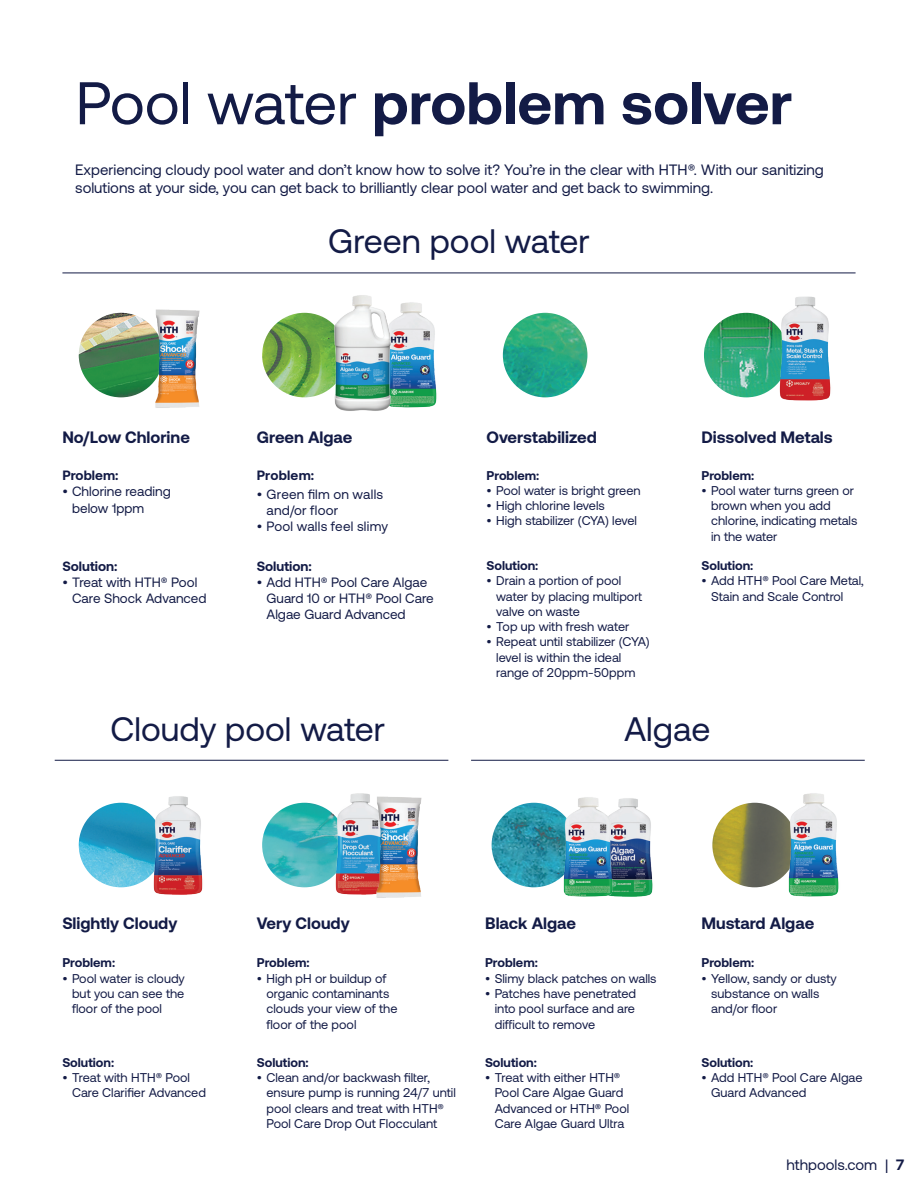
<style>
.page{position:relative;width:918px;height:1188px;background:#fff}
.page>*{position:absolute;margin:0;border:0;box-sizing:border-box;transform-origin:0 0}
.t1{font:700 60px "Aeonik";color:#131b46}
.t2{font:33.9px "Aeonik";color:#131b46}
.t3{font:700 16.5px "Aeonik";color:#131b46}
.t4{font:15px/18px "Aeonik";color:#131b46}
.t5{font:13.5px/16.2px "Aeonik";color:#131b46}
.t6{font:700 13.5px "Aeonik";color:#131b46}
.t7{font:13.5px "Aeonik";letter-spacing:.02em;color:#131b46}
.t8{font:12.75px/15.3px "Aeonik";color:#131b46}
.t9{font:700 12.75px "Aeonik";color:#131b46}
.s1{font-weight:400}
.s2{font-weight:700}
</style>
<div class="page">
<img style="left:262px;top:313px;width:85px;height:84px;border-radius:42px">
<img style="left:503px;top:313px;width:84px;height:84px;border-radius:42px">
<img style="left:704px;top:313px;width:85px;height:84px;border-radius:42px">
<img style="left:79px;top:313px;width:84px;height:84px;border-radius:42px">
<img style="left:153px;top:309px;width:47px;height:99px">
<img style="left:79px;top:803px;width:84px;height:84px;border-radius:42px">
<img style="left:262px;top:803px;width:85px;height:84px;border-radius:42px">
<img style="left:492px;top:803px;width:84px;height:84px;border-radius:42px">
<img style="left:712px;top:803px;width:85px;height:84px;border-radius:42px">
<img style="left:786px;top:793px;width:53px;height:104px">
<img style="left:614px;top:798px;width:39px;height:99px">
<img style="left:562px;top:797px;width:52px;height:100px">
<img style="left:152px;top:796px;width:51px;height:99px">
<img style="left:333px;top:793px;width:40px;height:102px">
<img style="left:373px;top:796px;width:49px;height:102px">
<hr style="left:62px;top:273px;width:794px;height:1px;background:#131b46">
<hr style="left:55px;top:760px;width:393px;height:1px;background:#131b46">
<hr style="left:471px;top:760px;width:394px;height:1px;background:#131b46">
<img style="left:777px;top:296px;width:54px;height:105px">
<img style="left:417px;top:303px;width:20px;height:105px">
<img style="left:307px;top:295px;width:110px;height:116px">
<h1 class="t1" style="left:76px;top:69px;width:718px"><span class="s1">Pool water</span> problem solver</h1>
<p class="t4" style="left:75px;top:161px;width:750px">Experiencing cloudy pool water and don’t know how to solve it? You’re in the clear with HTH®. With our sanitizing solutions at your side, you can get back to brilliantly clear pool water and get back to swimming.</p>
<h2 class="t2" style="left:328px;top:222px;width:263px">Green pool water</h2>
<p class="t3" style="left:62px;top:428px;width:129px">No/Low Chlorine</p>
<p class="t6" style="left:62px;top:468px;width:58px">Problem:</p>
<p class="t5" style="left:72px;top:484px;width:100px;text-indent:-10px">• Chlorine reading below 1ppm</p>
<p class="t6" style="left:62px;top:558px;width:57px">Solution:</p>
<p class="t5" style="left:72px;top:574px;width:136px;text-indent:-10px">• Treat with HTH® Pool<br>Care Shock Advanced</p>
<p class="t3" style="left:257px;top:428px;width:97px">Green Algae</p>
<p class="t3" style="left:487px;top:428px;width:112px">Overstabilized</p>
<p class="t3" style="left:701px;top:428px;width:133px">Dissolved Metals</p>
<p class="t6" style="left:257px;top:468px;width:59px">Problem:</p>
<p class="t5" style="left:266px;top:486px;width:118px;text-indent:-10px">• Green film on walls and/or floor</p>
<p class="t7" style="left:257px;top:519px;width:133px">• Pool walls feel slimy</p>
<p class="t6" style="left:257px;top:558px;width:57px">Solution:</p>
<p class="t5" style="left:266px;top:574px;width:169px;text-indent:-10px">• Add HTH® Pool Care Algae<br>Guard 10 or HTH® Pool Care<br>Algae Guard Advanced</p>
<p class="t9" style="left:487px;top:468px;width:54px">Problem:</p>
<p class="t8" style="left:487px;top:483px;width:156px">• Pool water is bright green</p>
<p class="t8" style="left:487px;top:498px;width:120px">• High chlorine levels</p>
<p class="t8" style="left:487px;top:513px;width:152px">• High stabilizer (CYA) level</p>
<p class="t9" style="left:487px;top:558px;width:53px">Solution:</p>
<p class="t8" style="left:496px;top:573px;width:147px;text-indent:-10px">• Drain a portion of pool water by placing multiport valve on waste</p>
<p class="t8" style="left:487px;top:619px;width:144px">• Top up with fresh water</p>
<p class="t8" style="left:496px;top:634px;width:155px;text-indent:-10px">• Repeat until stabilizer (CYA) level is within the ideal range of 20ppm-50ppm</p>
<p class="t9" style="left:701px;top:468px;width:54px">Problem:</p>
<p class="t8" style="left:711px;top:483px;width:148px;text-indent:-10px">• Pool water turns green or brown when you add chlorine, indicating metals in the water</p>
<p class="t9" style="left:701px;top:558px;width:53px">Solution:</p>
<p class="t8" style="left:711px;top:573px;width:154px;text-indent:-10px">• Add HTH® Pool Care Metal,<br>Stain and Scale Control</p>
<h2 class="t2" style="left:110px;top:711px;width:276px">Cloudy pool water</h2>
<h2 class="t2" style="left:624px;top:711px;width:88px">Algae</h2>
<p class="t3" style="left:62px;top:914px;width:117px">Slightly Cloudy</p>
<p class="t3" style="left:257px;top:914px;width:94px">Very Cloudy</p>
<p class="t9" style="left:62px;top:956px;width:54px">Problem:</p>
<p class="t8" style="left:72px;top:971px;width:114px;text-align:justify;text-indent:-10px">• Pool water is cloudy but you can see the floor of the pool</p>
<p class="t9" style="left:62px;top:1055px;width:53px">Solution:</p>
<p class="t8" style="left:72px;top:1070px;width:135px;text-indent:-10px">• Treat with HTH® Pool<br>Care Clarifier Advanced</p>
<p class="t9" style="left:257px;top:956px;width:54px">Problem:</p>
<p class="t8" style="left:266px;top:971px;width:133px;text-indent:-10px">• High pH or buildup of organic contaminants clouds your view of the floor of the pool</p>
<p class="t9" style="left:257px;top:1055px;width:53px">Solution:</p>
<p class="t8" style="left:266px;top:1070px;width:191px;text-indent:-10px">• Clean and/or backwash filter, ensure pump is running 24/7 until pool clears and treat with HTH®<br>Pool Care Drop Out Flocculant</p>
<p class="t3" style="left:485px;top:914px;width:93px">Black Algae</p>
<p class="t9" style="left:485px;top:956px;width:54px">Problem:</p>
<p class="t8" style="left:485px;top:971px;width:173px">• Slimy black patches on walls</p>
<p class="t8" style="left:495px;top:986px;width:143px;text-align:justify;text-indent:-10px">• Patches have penetrated into pool surface and are difficult to remove</p>
<p class="t9" style="left:485px;top:1055px;width:53px">Solution:</p>
<p class="t8" style="left:495px;top:1070px;width:136px;text-indent:-10px">• Treat with either HTH®<br>Pool Care Algae Guard<br>Advanced or HTH® Pool<br>Care Algae Guard Ultra</p>
<p class="t3" style="left:701px;top:914px;width:114px">Mustard Algae</p>
<p class="t9" style="left:701px;top:956px;width:54px">Problem:</p>
<p class="t8" style="left:711px;top:971px;width:127px;text-indent:-10px">• Yellow, sandy or dusty substance on walls and/or floor</p>
<p class="t9" style="left:701px;top:1055px;width:53px">Solution:</p>
<p class="t8" style="left:711px;top:1070px;width:153px;text-indent:-10px">• Add HTH® Pool Care Algae<br>Guard Advanced</p>
<p class="t4" style="left:787px;top:1156px;width:119px">hthpools.com | <span class="s2">7</span></p>
</div>
